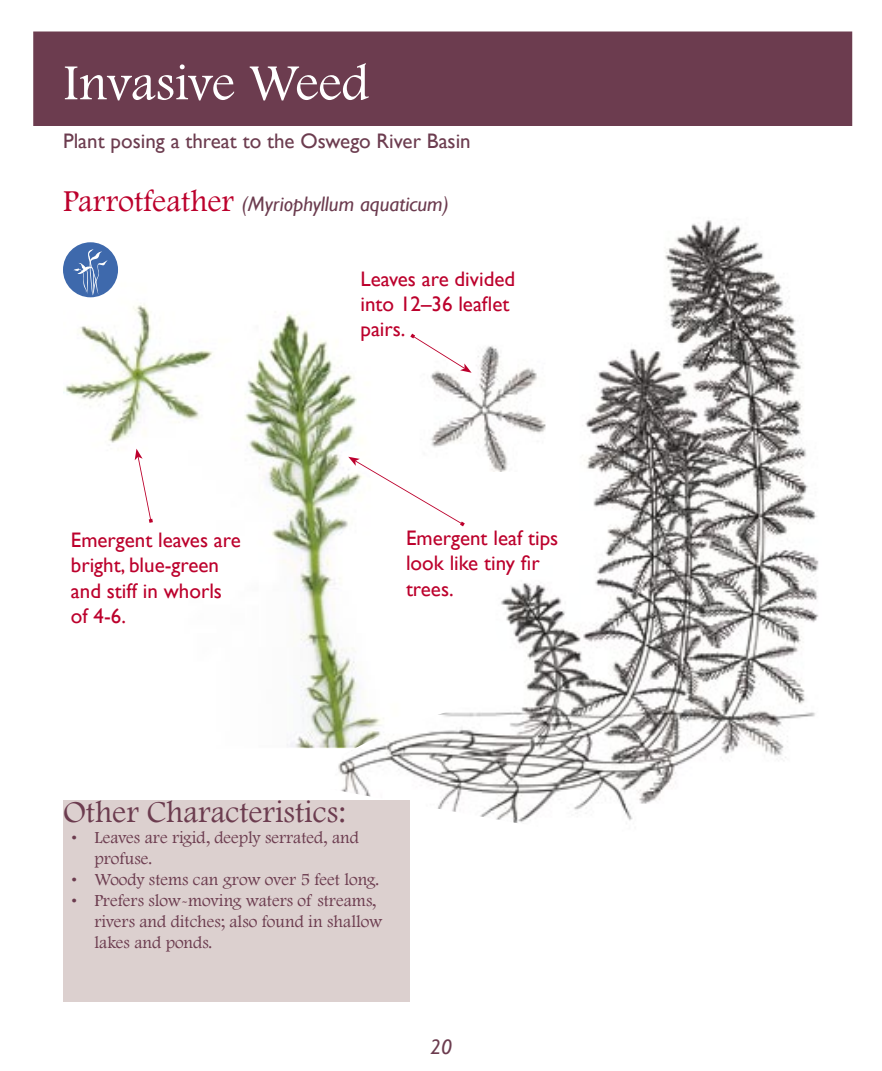
<style>
.page{position:relative;width:882px;height:1071px;background:#fff}
.page>*{position:absolute;margin:0;border:0;box-sizing:border-box;transform-origin:0 0}
.t1{font:52.5px "Footlight MT Light";letter-spacing:-.005em;color:#fff}
.t2{font:31.5px "Footlight MT Light";color:#6c3c4f}
.t3{font:21px/25.2px "Gill Sans";color:#bc002c}
.t4{font:21px "Gill Sans";color:#6c3c4f}
.t5{font:italic 21px "Gill Sans";color:#6c3c4f}
.t6{font:17.5px/21px "Footlight MT Light";color:#6c3c4f}
.s1{font-family:"Footlight MT Light";font-style:normal;font-size:31.5px;color:#bc002c}
</style>
<div class="page">
<svg style="left:63px;top:255px;width:268px;height:493px"></svg>
<img style="left:63px;top:256px;width:55px;height:41px">
<div style="left:33px;top:32px;width:819px;height:94px;background:#6c3c4f"></div>
<svg style="left:135px;top:449px;width:18px;height:74px"></svg>
<img style="left:331px;top:220px;width:488px;height:603px">
<div style="left:63px;top:242px;width:55px;height:55px;background:#3e69ac;border-radius:50%"></div>
<svg style="left:73px;top:249px;width:35px;height:46px"></svg>
<svg style="left:348px;top:457px;width:117px;height:69px"></svg>
<img style="left:406px;top:332px;width:154px;height:139px">
<svg style="left:410px;top:334px;width:62px;height:39px"></svg>
<div style="left:63px;top:800px;width:347px;height:201px;background:#dcd0cf"></div>
<h1 class="t1" style="left:63px;top:51px;width:308px">Invasive Weed</h1>
<p class="t4" style="left:63px;top:129px;width:409px">Plant posing a threat to the Oswego River Basin</p>
<p class="t5" style="left:63px;top:192px;width:387px"><span class="s1">Parrotfeather</span> (Myriophyllum aquaticum)</p>
<p class="t3" style="left:71px;top:527px;width:171px">Emergent leaves are bright, blue-green and stiff in whorls of 4-6.</p>
<p class="t3" style="left:360px;top:266px;width:156px">Leaves are divided into 12–36 leaflet pairs.</p>
<p class="t3" style="left:406px;top:525px;width:154px">Emergent leaf tips look like tiny fir trees.</p>
<h2 class="t2" style="left:63px;top:793px;width:284px">Other Characteristics:</h2>
<p class="t6" style="left:94px;top:826px;width:289px">Leaves are rigid, deeply serrated, and profuse.<br>Woody stems can grow over 5 feet long.<br>Prefers slow-moving waters of streams, rivers and ditches; also found in shallow lakes and ponds.</p>
<p class="t6" style="left:72px;top:826px;width:6px">•</p>
<p class="t6" style="left:72px;top:868px;width:6px">• •</p>
<p class="t5" style="left:430px;top:1035px;width:23px">20</p>
</div>
